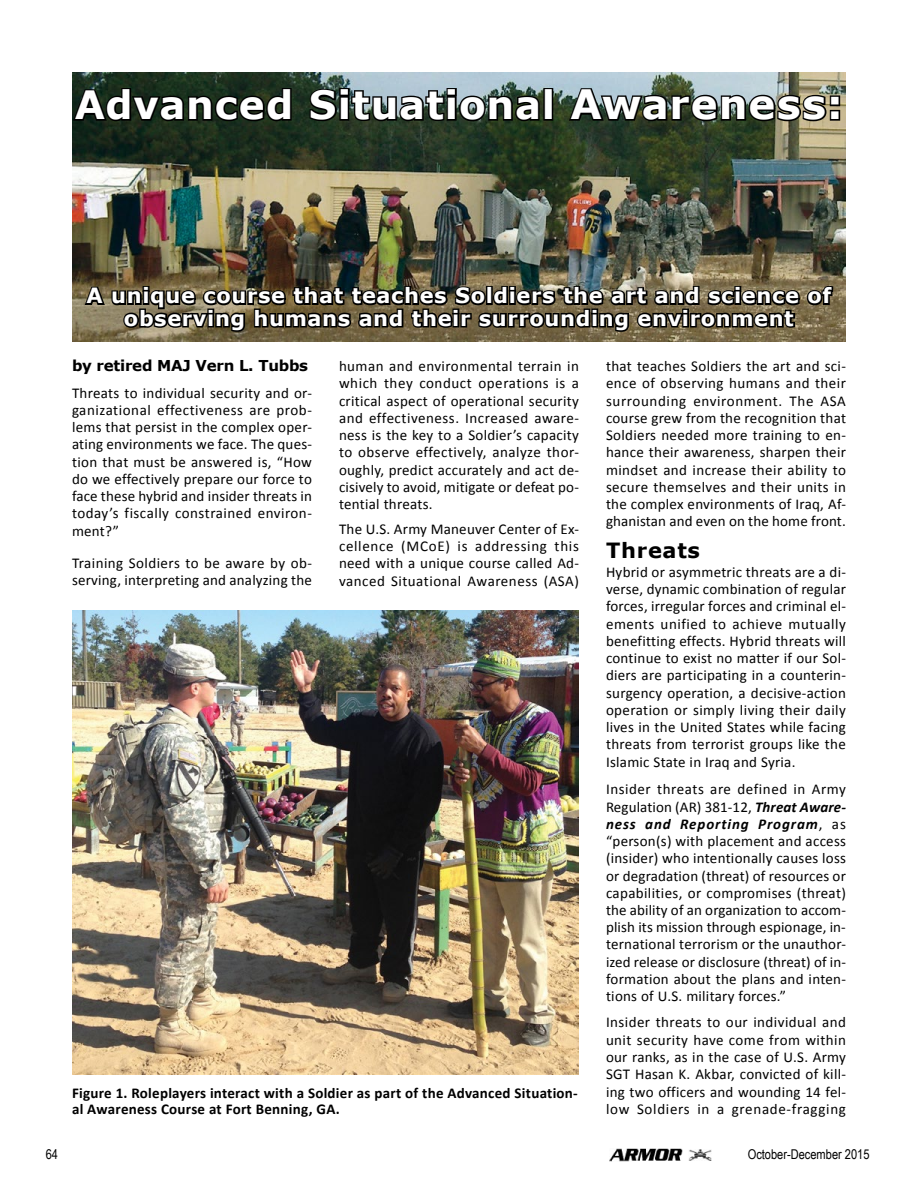
<style>
.page{position:relative;width:918px;height:1188px;background:#fff}
.page>*{position:absolute;margin:0;border:0;box-sizing:border-box;transform-origin:0 0}
.t1{font:700 39px "Verdana";letter-spacing:.02em;color:#fff}
.t2{font:700 21px/22.5px "Verdana";letter-spacing:.03em;color:#fff;text-align:center}
.t3{font:700 21px "Verdana";letter-spacing:.035em;color:#000}
.t4{font:15px/17.2px "Calibri";letter-spacing:.02em;color:#000;text-align:justify}
.t5{font:700 15px/15.8px "Calibri";letter-spacing:.015em;color:#000}
.t6{font:700 15px "Verdana";letter-spacing:-.015em;color:#000}
.t7{font:13.5px "Arial Narrow";color:#000}
.s1{font-size:40.5px}
.s2{font-weight:700;font-style:italic}
</style>
<div class="page">
<img style="left:609px;top:1148px;width:73px;height:13px">
<img style="left:689px;top:1150px;width:23px;height:10px">
<img style="left:72px;top:72px;width:774px;height:270px">
<svg style="left:72px;top:87px;width:221px;height:36px;background:#111d12"></svg>
<svg style="left:308px;top:87px;width:233px;height:36px;background:#394641"></svg>
<div style="left:543px;top:88px;width:10px;height:33px;border:3px solid #000"></div>
<img style="left:567px;top:86px;width:275px;height:38px">
<svg style="left:83px;top:283px;width:752px;height:51px;background:#463f2d"></svg>
<img style="left:72px;top:610px;width:507px;height:465px">
<h1 class="t1" style="left:75px;top:77px;width:770px">Advanced Situational <span class="s1">Awareness:</span></h1>
<h2 class="t2" style="left:87px;top:284px;width:746px">A unique course that teaches Soldiers the art and science of observing humans and their surrounding environment</h2>
<p class="t6" style="left:72px;top:355px;width:238px">by retired MAJ Vern L. Tubbs</p>
<p class="t4" style="left:72px;top:384px;width:242px">Threats to individual security and or&shy;ganizational effectiveness are prob&shy;lems that persist in the complex oper&shy;ating environments we face. The ques&shy;tion that must be answered is, “How do we effectively prepare our force to face these hybrid and insider threats in today’s fiscally constrained environ&shy;ment?”</p>
<p class="t4" style="left:72px;top:554px;width:241px">Training Soldiers to be aware by ob&shy;serving, interpreting and analyzing the</p>
<p class="t4" style="left:339px;top:358px;width:242px">human and environmental terrain in which they conduct operations is a critical aspect of operational security and effectiveness. Increased aware&shy;ness is the key to a Soldier’s capacity to observe effectively, analyze thor&shy;oughly, predict accurately and act de&shy;cisively to avoid, mitigate or defeat po&shy;tential threats.</p>
<p class="t4" style="left:339px;top:520px;width:242px">The U.S. Army Maneuver Center of Ex&shy;cellence (MCoE) is addressing this need with a unique course called Ad&shy;vanced Situational Awareness (ASA)</p>
<p class="t5" style="left:72px;top:1085px;width:507px">Figure 1. Roleplayers interact with a Soldier as part of the Advanced Situation&shy;al Awareness Course at Fort Benning, GA.</p>
<p class="t4" style="left:606px;top:358px;width:242px">that teaches Soldiers the art and sci&shy;ence of observing humans and their surrounding environment. The ASA course grew from the recognition that Soldiers needed more training to en&shy;hance their awareness, sharpen their mindset and increase their ability to secure themselves and their units in the complex environments of Iraq, Af&shy;ghanistan and even on the home front.</p>
<h2 class="t3" style="left:606px;top:535px;width:95px">Threats</h2>
<p class="t4" style="left:606px;top:563px;width:242px">Hybrid or asymmetric threats are a di&shy;verse, dynamic combination of regular forces, irregular forces and criminal el&shy;ements unified to achieve mutually benefitting effects. Hybrid threats will continue to exist no matter if our Sol&shy;diers are participating in a counterin&shy;surgency operation, a decisive-action operation or simply living their daily lives in the United States while facing threats from terrorist groups like the Islamic State in Iraq and Syria.</p>
<p class="t4" style="left:606px;top:781px;width:242px">Insider threats are defined in Army Regulation (AR) 381-12, <span class="s2">Threat Aware&shy;ness and Reporting Program</span>, as “person(s) with placement and access (insider) who intentionally causes loss or degradation (threat) of resources or capabilities, or compromises (threat) the ability of an organization to accom&shy;plish its mission through espionage, in&shy;ternational terrorism or the unauthor&shy;ized release or disclosure (threat) of in&shy;formation about the plans and inten&shy;tions of U.S. military forces.”</p>
<p class="t4" style="left:606px;top:1014px;width:242px">Insider threats to our individual and unit security have come from within our ranks, as in the case of U.S. Army SGT Hasan K. Akbar, convicted of kill&shy;ing two officers and wounding 14 fel&shy;low Soldiers in a grenade-fragging</p>
<p class="t7" style="left:46px;top:1145px;width:14px">64</p>
<p class="t7" style="left:748px;top:1145px;width:123px">October-December 2015</p>
</div>
